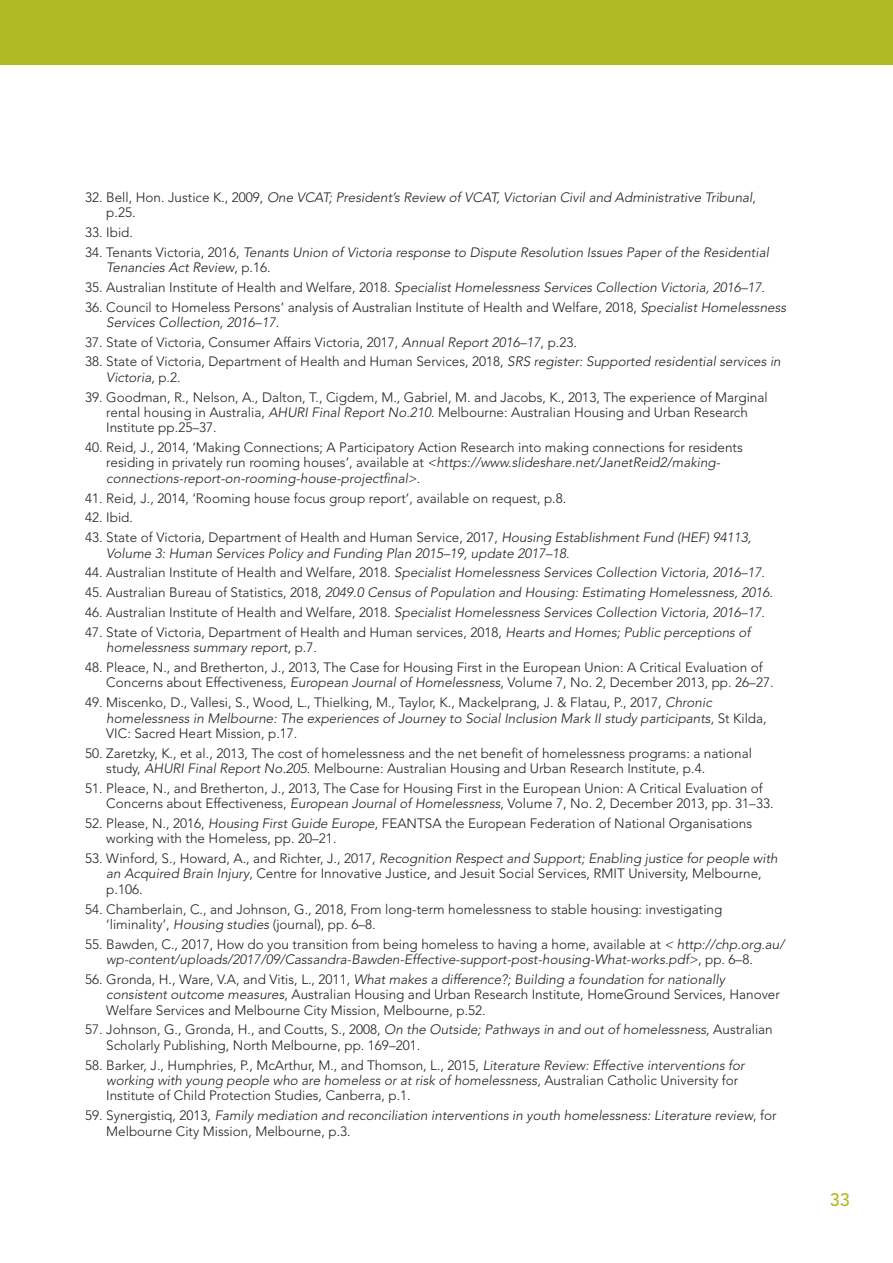
<style>
.page{position:relative;width:893px;height:1263px;background:#fff}
.page>*{position:absolute;margin:0;border:0;box-sizing:border-box;transform-origin:0 0}
.t1{font:500 18px "Avenir LT Std";color:#afbb25}
.t2{font:300 13.5px/15.3px "Avenir LT Std";color:#231f20}
.t3{font:italic 300 13.5px/15.3px "Avenir LT Std";color:#231f20}
.s1{font-style:normal}
.s2{font-style:italic}
</style>
<div class="page">
<div style="left:0;top:0;width:893px;height:65px;background:#afbb25"></div>
<p class="t3" style="left:106px;top:189px;width:651px;text-indent:-21px"><span class="s1">32. Bell, Hon. Justice K., 2009,</span> One VCAT; President’s Review of VCAT, Victorian Civil and Administrative Tribunal<span class="s1">, p.25.</span></p>
<p class="t2" style="left:85px;top:224px;width:50px">33. Ibid.</p>
<p class="t3" style="left:106px;top:244px;width:664px;text-indent:-21px"><span class="s1">34. Tenants Victoria, 2016,</span> Tenants Union of Victoria response to Dispute Resolution Issues Paper of the Residential<br>Tenancies Act Review<span class="s1">, p.16.</span></p>
<p class="t3" style="left:85px;top:280px;width:682px"><span class="s1">35. Australian Institute of Health and Welfare, 2018.</span> Specialist Homelessness Services Collection Victoria, 2016–17<span class="s1">.</span></p>
<p class="t2" style="left:106px;top:299px;width:681px;text-indent:-21px">36. Council to Homeless Persons’ analysis of Australian Institute of Health and Welfare, 2018, <span class="s2">Specialist Homelessness<br>Services Collection, 2016–17</span>.</p>
<p class="t2" style="left:85px;top:334px;width:493px">37. State of Victoria, Consumer Affairs Victoria, 2017, <span class="s2">Annual Report 2016–17</span>, p.23.</p>
<p class="t2" style="left:106px;top:354px;width:676px;text-indent:-21px">38. State of Victoria, Department of Health and Human Services, 2018, <span class="s2">SRS register: Supported residential services in<br>Victoria</span>, p.2.</p>
<p class="t2" style="left:106px;top:389px;width:663px;text-indent:-21px">39. Goodman, R., Nelson, A., Dalton, T., Cigdem, M., Gabriel, M. and Jacobs, K., 2013, The experience of Marginal rental housing in Australia, <span class="s2">AHURI Final Report No.210</span>. Melbourne: Australian Housing and Urban Research<br>Institute pp.25–37.</p>
<p class="t2" style="left:106px;top:440px;width:638px;text-indent:-21px">40. Reid, J., 2014, ‘Making Connections; A Participatory Action Research into making connections for residents residing in privately run rooming houses’, available at <span class="s2">&lt;https://www.slideshare.net/JanetReid2/making&shy;connections-report-on-rooming-house-projectfinal&gt;</span>.</p>
<p class="t2" style="left:85px;top:490px;width:483px">41. Reid, J., 2014, ‘Rooming house focus group report’, available on request, p.8.</p>
<p class="t2" style="left:85px;top:510px;width:50px">42. Ibid.</p>
<p class="t3" style="left:106px;top:530px;width:647px;text-indent:-21px"><span class="s1">43. State of Victoria, Department of Health and Human Service, 2017,</span> Housing Establishment Fund (HEF) 94113,<br>Volume 3: Human Services Policy and Funding Plan 2015–19, update 2017–18<span class="s1">.</span></p>
<p class="t3" style="left:85px;top:565px;width:682px"><span class="s1">44. Australian Institute of Health and Welfare, 2018.</span> Specialist Homelessness Services Collection Victoria, 2016–17<span class="s1">.</span></p>
<p class="t3" style="left:85px;top:585px;width:689px"><span class="s1">45. Australian Bureau of Statistics, 2018,</span> 2049.0 Census of Population and Housing: Estimating Homelessness, 2016<span class="s1">.</span></p>
<p class="t3" style="left:85px;top:605px;width:682px"><span class="s1">46. Australian Institute of Health and Welfare, 2018.</span> Specialist Homelessness Services Collection Victoria, 2016–17<span class="s1">.</span></p>
<p class="t2" style="left:106px;top:625px;width:646px;text-indent:-21px">47. State of Victoria, Department of Health and Human services, 2018, <span class="s2">Hearts and Homes; Public perceptions of homelessness summary report</span>, p.7.</p>
<p class="t2" style="left:106px;top:660px;width:669px;text-indent:-21px">48. Pleace, N., and Bretherton, J., 2013, The Case for Housing First in the European Union: A Critical Evaluation of<br>Concerns about Effectiveness, <span class="s2">European Journal of Homelessness</span>, Volume 7, No. 2, December 2013, pp. 26–27.</p>
<p class="t2" style="left:106px;top:695px;width:662px;text-indent:-21px">49. Miscenko, D., Vallesi, S., Wood, L., Thielking, M., Taylor, K., Mackelprang, J. &amp; Flatau, P., 2017, <span class="s2">Chronic homelessness in Melbourne: The experiences of Journey to Social Inclusion Mark II study participants</span>, St Kilda,<br>VIC: Sacred Heart Mission, p.17.</p>
<p class="t2" style="left:106px;top:745px;width:647px;text-indent:-21px">50. Zaretzky, K., et al., 2013, The cost of homelessness and the net benefit of homelessness programs: a national study, <span class="s2">AHURI Final Report No.205</span>. Melbourne: Australian Housing and Urban Research Institute, p.4.</p>
<p class="t2" style="left:106px;top:780px;width:669px;text-indent:-21px">51. Pleace, N., and Bretherton, J., 2013, The Case for Housing First in the European Union: A Critical Evaluation of<br>Concerns about Effectiveness, <span class="s2">European Journal of Homelessness</span>, Volume 7, No. 2, December 2013, pp. 31–33.</p>
<p class="t2" style="left:106px;top:816px;width:647px;text-indent:-21px">52. Please, N., 2016, <span class="s2">Housing First Guide Europe</span>, FEANTSA the European Federation of National Organisations working with the Homeless, pp. 20–21.</p>
<p class="t2" style="left:106px;top:851px;width:673px;text-indent:-21px">53. Winford, S., Howard, A., and Richter, J., 2017, <span class="s2">Recognition Respect and Support; Enabling justice for people with an Acquired Brain Injury</span>, Centre for Innovative Justice, and Jesuit Social Services, RMIT University, Melbourne, p.106.</p>
<p class="t2" style="left:106px;top:901px;width:617px;text-indent:-21px">54. Chamberlain, C., and Johnson, G., 2018, From long-term homelessness to stable housing: investigating ‘liminality’, <span class="s2">Housing studies</span> (journal), pp. 6–8.</p>
<p class="t3" style="left:106px;top:937px;width:680px;text-indent:-21px"><span class="s1">55. Bawden, C., 2017, How do you transition from being homeless to having a home, available at</span> &lt; http://chp.org.au/ wp-content/uploads/2017/09/Cassandra-Bawden-Effective-support-post-housing-What-works.pdf&gt;<span class="s1">, pp. 6–8.</span></p>
<p class="t2" style="left:106px;top:972px;width:675px;text-indent:-21px">56. Gronda, H., Ware, V.A, and Vitis, L., 2011, <span class="s2">What makes a difference?; Building a foundation for nationally consistent outcome measures</span>, Australian Housing and Urban Research Institute, HomeGround Services, Hanover<br>Welfare Services and Melbourne City Mission, Melbourne, p.52.</p>
<p class="t2" style="left:106px;top:1022px;width:668px;text-indent:-21px">57. Johnson, G., Gronda, H., and Coutts, S., 2008, <span class="s2">On the Outside; Pathways in and out of homelessness</span>, Australian<br>Scholarly Publishing, North Melbourne, pp. 169–201.</p>
<p class="t2" style="left:106px;top:1057px;width:640px;text-indent:-21px">58. Barker, J., Humphries, P., McArthur, M., and Thomson, L., 2015, <span class="s2">Literature Review: Effective interventions for working with young people who are homeless or at risk of homelessness</span>, Australian Catholic University for<br>Institute of Child Protection Studies, Canberra, p.1.</p>
<p class="t3" style="left:106px;top:1108px;width:672px;text-indent:-21px"><span class="s1">59. Synergistiq, 2013,</span> Family mediation and reconciliation interventions in youth homelessness: Literature review<span class="s1">, for<br>Melbourne City Mission, Melbourne, p.3.</span></p>
<h1 class="t1" style="left:830px;top:1189px;width:22px">33</h1>
</div>
